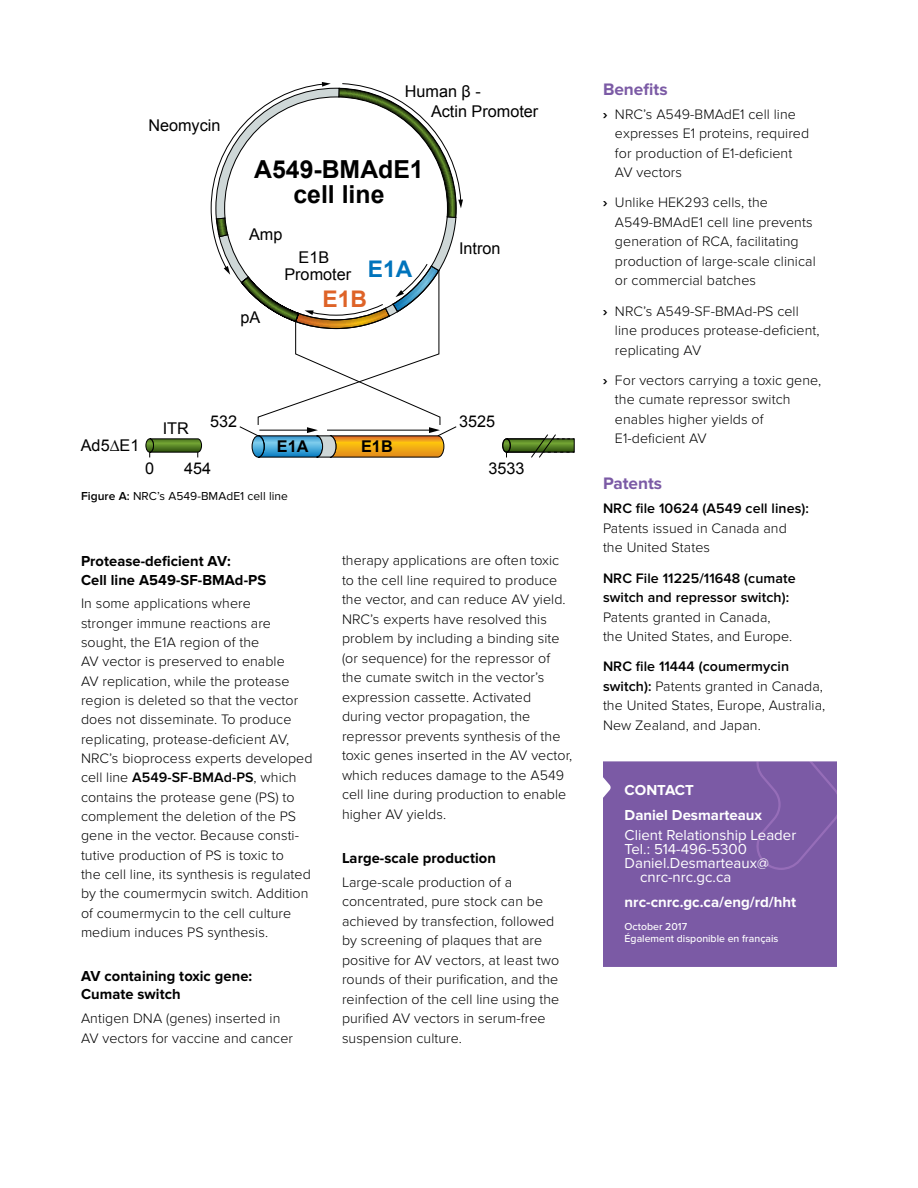
<style>
.page{position:relative;width:918px;height:1188px;background:#fff}
.page>*{position:absolute;margin:0;border:0;box-sizing:border-box;transform-origin:0 0}
.t1{font:700 24.75px/24.8px "Arial";color:#000;text-align:center}
.t2{font:700 22.95px "Arial";color:#de6328}
.t3{font:700 22.95px "Arial";color:#0074bc}
.t4{font:700 17.25px "Proxima Nova";color:#7b5aa5}
.t5{font:16.2px/19.5px "Arial";color:#000}
.t6{font:700 16.2px "Arial";color:#000}
.t7{font:700 15px/18.8px "Proxima Nova";letter-spacing:.005em;color:#000}
.t8{font:15px "Proxima Nova";color:#fff}
.t9{font:700 15px/25px "Proxima Nova";color:#fff}
.t10{font:300 14.25px/19.5px "Proxima Nova";letter-spacing:.005em;color:#000}
.t11{font:600 14.25px/19.5px "Proxima Nova";letter-spacing:.005em;color:#000}
.t12{font:12px "Proxima Nova";letter-spacing:.005em;color:#000}
.t13{font:500 10.5px/12px "Proxima Nova";color:#fff}
.s1{font-weight:600}
.s2{font-weight:700}
</style>
<div class="page">
<div style="left:603px;top:761px;width:234px;height:206px;background:#7b5aa5"></div>
<svg style="left:755px;top:761px;width:82px;height:110px"></svg>
<div style="left:145px;top:438px;width:9px;height:15px;border:1px solid #000;border-radius:50%"></div>
<svg style="left:146px;top:438px;width:57px;height:19px"></svg>
<svg style="left:502px;top:434px;width:73px;height:24px"></svg>
<svg style="left:210px;top:82px;width:253px;height:376px"></svg>
<p class="t5" style="left:148px;top:116px;width:74px">Neomycin</p>
<p class="t5" style="left:431px;top:82px;width:109px;text-indent:-26px">Human β -<br>Actin Promoter</p>
<h1 class="t1" style="left:254px;top:158px;width:171px">A549-BMAdE1 cell line</h1>
<p class="t5" style="left:249px;top:225px;width:35px">Amp</p>
<p class="t5" style="left:240px;top:308px;width:21px">pA</p>
<p class="t5" style="left:299px;top:248px;width:32px">E1B</p>
<h2 class="t3" style="left:368px;top:254px;width:46px">E1A</h2>
<p class="t5" style="left:284px;top:264px;width:68px">Promoter</p>
<h2 class="t2" style="left:323px;top:283px;width:46px">E1B</h2>
<p class="t5" style="left:459px;top:238px;width:43px">Intron</p>
<p class="t5" style="left:81px;top:436px;width:60px">Ad5∆E1</p>
<p class="t5" style="left:145px;top:458px;width:11px">0</p>
<p class="t5" style="left:163px;top:418px;width:28px">ITR</p>
<p class="t5" style="left:210px;top:411px;width:29px">532</p>
<p class="t6" style="left:277px;top:436px;width:33px">E1A</p>
<p class="t6" style="left:361px;top:436px;width:33px">E1B</p>
<p class="t5" style="left:459px;top:411px;width:38px">3525</p>
<p class="t5" style="left:184px;top:458px;width:29px">454</p>
<p class="t5" style="left:488px;top:458px;width:38px">3533</p>
<p class="t12" style="left:81px;top:489px;width:208px"><span class="s1">Figure A:</span> NRC’s A549-BMAdE1 cell line</p>
<p class="t7" style="left:81px;top:552px;width:187px">Protease-deficient AV:<br>Cell line A549-SF-BMAd-PS</p>
<p class="t10" style="left:81px;top:594px;width:233px">In some applications where<br>stronger immune reactions are sought, the E1A region of the<br>AV vector is preserved to enable<br>AV replication, while the protease region is deleted so that the vector does not disseminate. To produce replicating, protease-deficient AV, NRC’s bioprocess experts developed cell line <span class="s1">A549-SF-BMAd-PS</span>, which contains the protease gene (PS) to complement the deletion of the PS gene in the vector. Because consti&shy;tutive production of PS is toxic to<br>the cell line, its synthesis is regulated by the coumermycin switch. Addition of coumermycin to the cell culture medium induces PS synthesis.</p>
<p class="t7" style="left:81px;top:967px;width:173px">AV containing toxic gene:<br>Cumate switch</p>
<p class="t10" style="left:81px;top:1009px;width:214px">Antigen DNA (genes) inserted in<br>AV vectors for vaccine and cancer</p>
<p class="t10" style="left:342px;top:551px;width:232px">therapy applications are often toxic to the cell line required to produce the vector, and can reduce AV yield.<br>NRC’s experts have resolved this problem by including a binding site (or sequence) for the repressor of the cumate switch in the vector’s expression cassette. Activated during vector propagation, the repressor prevents synthesis of the toxic genes inserted in the AV vector, which reduces damage to the A549 cell line during production to enable higher AV yields.</p>
<p class="t7" style="left:342px;top:849px;width:155px">Large-scale production</p>
<p class="t10" style="left:342px;top:872px;width:219px">Large-scale production of a concentrated, pure stock can be achieved by transfection, followed by screening of plaques that are positive for AV vectors, at least two rounds of their purification, and the reinfection of the cell line using the purified AV vectors in serum-free suspension culture.</p>
<p class="t4" style="left:603px;top:79px;width:66px">Benefits</p>
<p class="t10" style="left:615px;top:104px;width:196px;text-indent:-12px"><span class="s2">›</span> NRC’s A549-BMAdE1 cell line expresses E1 proteins, required for production of E1-deficient<br>AV vectors</p>
<p class="t10" style="left:615px;top:193px;width:202px;text-indent:-12px"><span class="s2">›</span> Unlike HEK293 cells, the<br>A549-BMAdE1 cell line prevents generation of RCA, facilitating production of large-scale clinical or commercial batches</p>
<p class="t10" style="left:615px;top:301px;width:206px;text-indent:-12px"><span class="s2">›</span> NRC’s A549-SF-BMAd-PS cell line produces protease-deficient, replicating AV</p>
<p class="t10" style="left:615px;top:371px;width:208px;text-indent:-12px"><span class="s2">›</span> For vectors carrying a toxic gene, the cumate repressor switch enables higher yields of<br>E1-deficient AV</p>
<p class="t4" style="left:603px;top:474px;width:61px">Patents</p>
<p class="t11" style="left:603px;top:499px;width:207px">NRC file 10624 (A549 cell lines):</p>
<p class="t10" style="left:603px;top:518px;width:185px">Patents issued in Canada and the United States</p>
<p class="t11" style="left:603px;top:568px;width:194px">NRC File 11225/11648 (cumate switch and repressor switch):</p>
<p class="t10" style="left:603px;top:607px;width:191px">Patents granted in Canada, the United States, and Europe.</p>
<p class="t10" style="left:603px;top:657px;width:224px"><span class="s1">NRC file 11444 (coumermycin switch):</span> Patents granted in Canada, the United States, Europe, Australia,<br>New Zealand, and Japan.</p>
<p class="t9" style="left:625px;top:778px;width:139px">CONTACT<br>Daniel Desmarteaux</p>
<p class="t8" style="left:625px;top:826px;width:173px">Client Relationship Leader</p>
<p class="t8" style="left:625px;top:840px;width:124px">Tel.: 514-496-5300</p>
<p class="t8" style="left:625px;top:854px;width:146px">Daniel.Desmarteaux@</p>
<p class="t8" style="left:640px;top:869px;width:93px">cnrc-nrc.gc.ca</p>
<p class="t9" style="left:625px;top:890px;width:173px">nrc-cnrc.gc.ca/eng/rd/hht</p>
<p class="t13" style="left:625px;top:921px;width:155px">October 2017<br>Également disponible en français</p>
</div>
